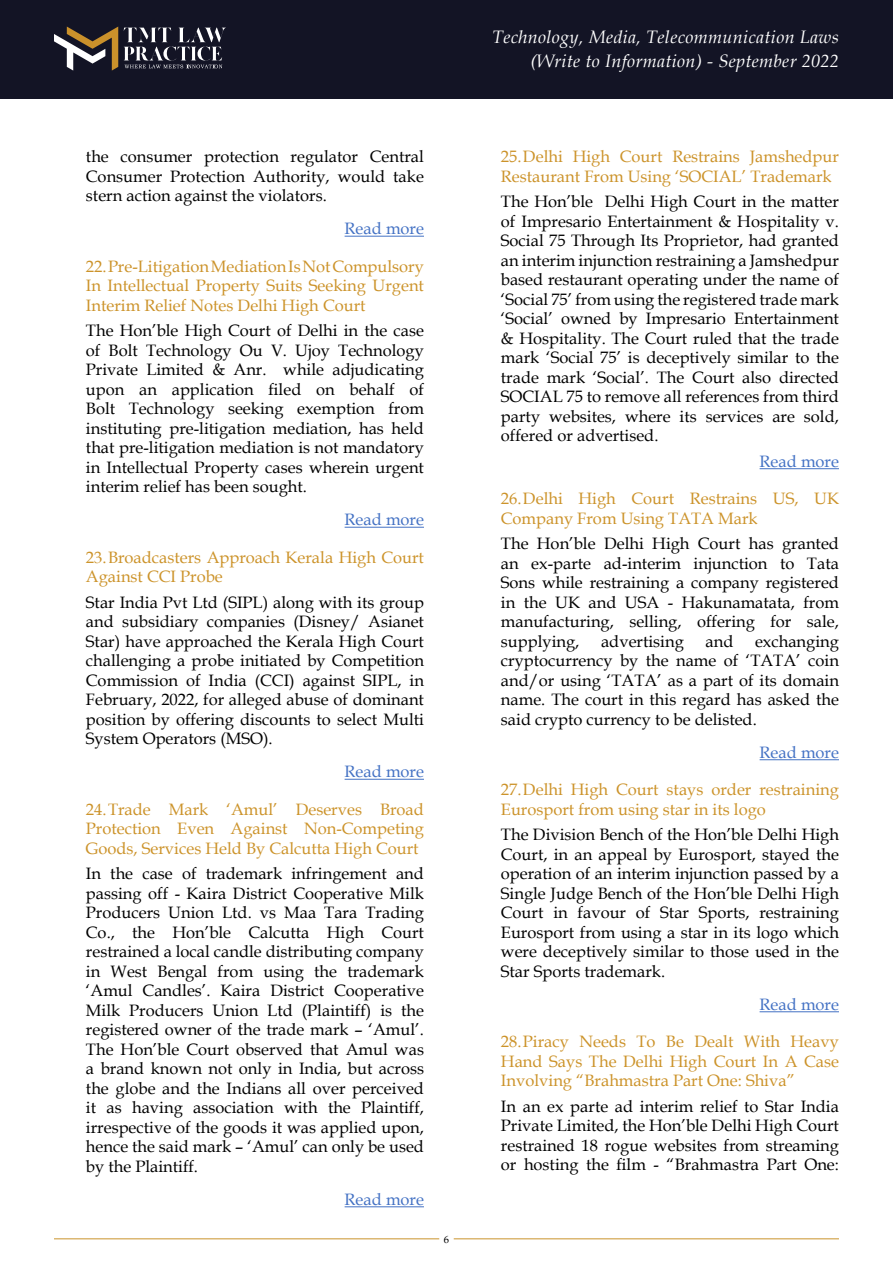
<style>
.page{position:relative;width:893px;height:1263px;background:#fff}
.page>*{position:absolute;margin:0;border:0;box-sizing:border-box;transform-origin:0 0}
.t1{font:italic 18px/24px "Book Antiqua";letter-spacing:.02em;color:#fff;text-align:right}
.t2{font:16.5px/19.5px "Book Antiqua";color:#000;text-align:justify}
.t3{font:16.5px/19.5px "Book Antiqua";color:#cc932a}
.t4{font:16.5px "Book Antiqua";color:#4472c4}
.t5{font:10.5px "Book Antiqua";color:#000}
</style>
<div class="page">
<hr style="left:54px;top:1238px;width:385px;height:1px;background:#ca942b">
<hr style="left:454px;top:1238px;width:385px;height:1px;background:#ca942b">
<div style="left:0;top:0;width:893px;height:99px;background:#131425"></div>
<svg style="left:54px;top:27px;width:64px;height:44px"></svg>
<svg style="left:124px;top:28px;width:101px;height:40px"></svg>
<hr style="left:345px;top:236px;width:79px;height:1px;background:#4472c4">
<hr style="left:345px;top:527px;width:79px;height:1px;background:#4472c4">
<hr style="left:345px;top:779px;width:79px;height:1px;background:#4472c4">
<hr style="left:345px;top:1206px;width:79px;height:1px;background:#4472c4">
<hr style="left:760px;top:468px;width:79px;height:1px;background:#4472c4">
<hr style="left:760px;top:759px;width:79px;height:1px;background:#4472c4">
<hr style="left:760px;top:1011px;width:79px;height:1px;background:#4472c4">
<p class="t2" style="left:86px;top:146px;width:340px">the consumer protection regulator Central Consumer Protection Authority, would take stern action against the violators.</p>
<p class="t4" style="left:345px;top:217px;width:81px">Read more</p>
<p class="t3" style="left:86px;top:256px;width:340px;text-align:justify">22.Pre-Litigation Mediation Is Not Compulsory In Intellectual Property Suits Seeking Urgent Interim Relief Notes Delhi High Court</p>
<p class="t2" style="left:86px;top:320px;width:340px">The Hon’ble High Court of Delhi in the case of Bolt Technology Ou V. Ujoy Technology Private Limited &amp; Anr. while adjudicating upon an application filed on behalf of Bolt Technology seeking exemption from instituting pre-litigation mediation, has held that pre-litigation mediation is not mandatory in Intellectual Property cases wherein urgent interim relief has been sought.</p>
<p class="t4" style="left:345px;top:508px;width:81px">Read more</p>
<p class="t3" style="left:86px;top:547px;width:340px">23.Broadcasters Approach Kerala High Court<br>Against CCI Probe</p>
<p class="t2" style="left:86px;top:592px;width:340px">Star India Pvt Ltd (SIPL) along with its group and subsidiary companies (Disney/ Asianet Star) have approached the Kerala High Court challenging a probe initiated by Competition Commission of India (CCI) against SIPL, in February, 2022, for alleged abuse of dominant position by offering discounts to select Multi System Operators (MSO).</p>
<p class="t4" style="left:345px;top:760px;width:81px">Read more</p>
<p class="t3" style="left:86px;top:799px;width:340px;text-align:justify">24.Trade Mark ‘Amul’ Deserves Broad Protection Even Against Non-Competing Goods, Services Held By Calcutta High Court</p>
<p class="t2" style="left:86px;top:863px;width:340px">In the case of trademark infringement and passing off - Kaira District Cooperative Milk Producers Union Ltd. vs Maa Tara Trading Co., the Hon’ble Calcutta High Court restrained a local candle distributing company in West Bengal from using the trademark ‘Amul Candles’. Kaira District Cooperative Milk Producers Union Ltd (Plaintiff) is the registered owner of the trade mark – ‘Amul’.<br>The Hon’ble Court observed that Amul was a brand known not only in India, but across the globe and the Indians all over perceived it as having association with the Plaintiff, irrespective of the goods it was applied upon, hence the said mark – ‘Amul’ can only be used by the Plaintiff.</p>
<p class="t4" style="left:345px;top:1188px;width:81px">Read more</p>
<p class="t5" style="left:444px;top:1232px;width:7px">6</p>
<p class="t1" style="left:492px;top:24px;width:348px">Technology, Media, Telecommunication Laws (Write to Information) - September 2022</p>
<p class="t3" style="left:501px;top:146px;width:340px">25.Delhi High Court Restrains Jamshedpur<br>Restaurant From Using ‘SOCIAL’ Trademark</p>
<p class="t2" style="left:501px;top:191px;width:340px">The Hon’ble Delhi High Court in the matter of Impresario Entertainment &amp; Hospitality v.<br>Social 75 Through Its Proprietor, had granted an interim injunction restraining a Jamshedpur based restaurant operating under the name of ‘Social 75’ from using the registered trade mark ‘Social’ owned by Impresario Entertainment &amp; Hospitality. The Court ruled that the trade mark ‘Social 75’ is deceptively similar to the trade mark ‘Social’. The Court also directed SOCIAL 75 to remove all references from third party websites, where its services are sold, offered or advertised.</p>
<p class="t4" style="left:760px;top:449px;width:81px">Read more</p>
<p class="t3" style="left:501px;top:488px;width:340px">26.Delhi High Court Restrains US, UK<br>Company From Using TATA Mark</p>
<p class="t2" style="left:501px;top:533px;width:340px">The Hon’ble Delhi High Court has granted an ex-parte ad-interim injunction to Tata Sons while restraining a company registered in the UK and USA - Hakunamatata, from manufacturing, selling, offering for sale, supplying,</p>
<p class="t2" style="left:501px;top:631px;width:340px;text-indent:254px">exchanging cryptocurrency by the name of ‘TATA’ coin and/or using ‘TATA’ as a part of its domain name. The court in this regard has asked the said crypto currency to be delisted.</p>
<p class="t4" style="left:760px;top:740px;width:81px">Read more</p>
<p class="t3" style="left:501px;top:779px;width:339px">27.Delhi High Court stays order restraining<br>Eurosport from using star in its logo</p>
<p class="t2" style="left:501px;top:824px;width:340px">The Division Bench of the Hon’ble Delhi High Court, in an appeal by Eurosport, stayed the operation of an interim injunction passed by a Single Judge Bench of the Hon’ble Delhi High Court in favour of Star Sports, restraining Eurosport from using a star in its logo which were deceptively similar to those used in the Star Sports trademark.</p>
<p class="t4" style="left:760px;top:992px;width:81px">Read more</p>
<p class="t3" style="left:501px;top:1031px;width:340px;text-align:justify">28.Piracy Needs To Be Dealt With Heavy Hand Says The Delhi High Court In A Case Involving “Brahmastra Part One: Shiva”</p>
<p class="t2" style="left:501px;top:1096px;width:340px">In an ex parte ad interim relief to Star India Private Limited, the Hon’ble Delhi High Court restrained 18 rogue websites from streaming or hosting the film - “Brahmastra Part One:</p>
<p class="t2" style="left:601px;top:631px;width:84px">advertising</p>
<p class="t2" style="left:705px;top:631px;width:29px">and</p>
</div>
